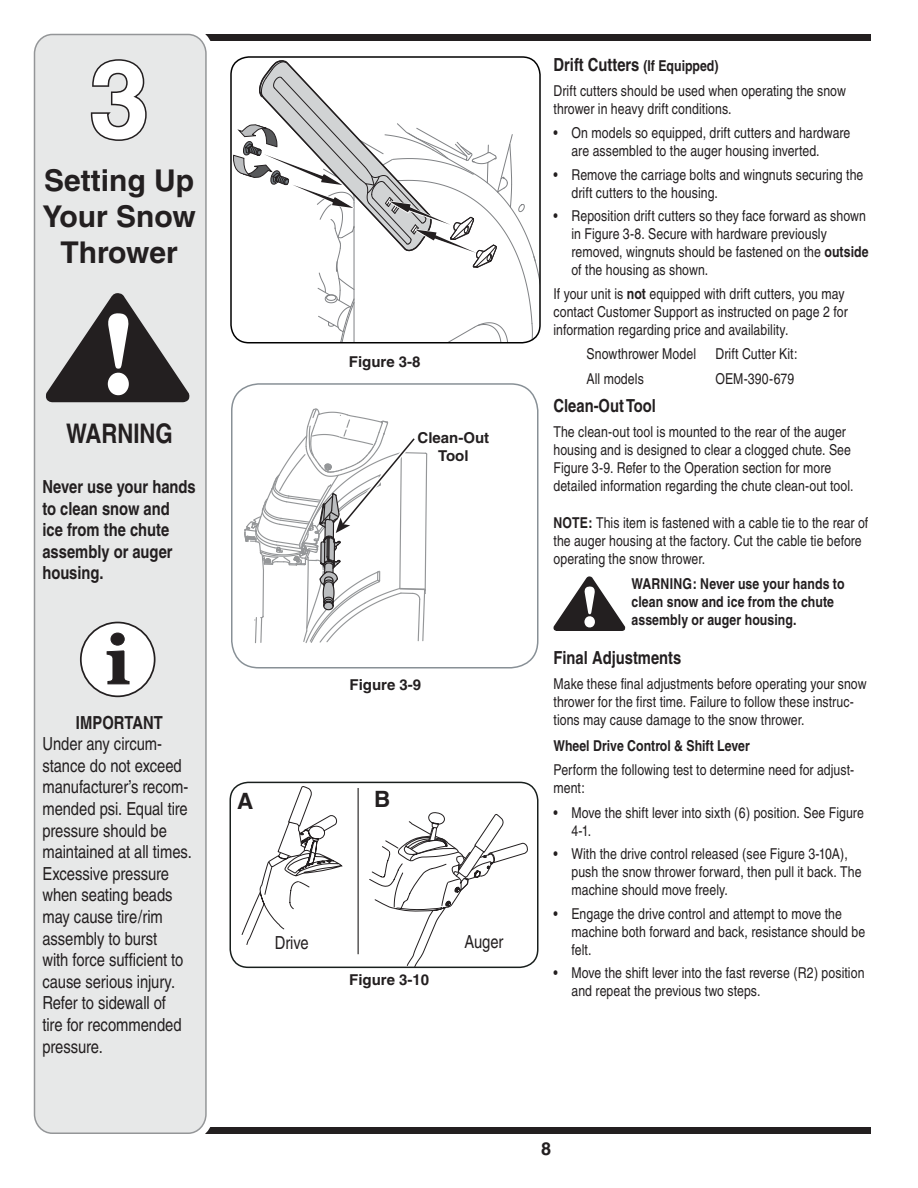
<style>
.page{position:relative;width:918px;height:1188px;background:#fff}
.page>*{position:absolute;margin:0;border:0;box-sizing:border-box;transform-origin:0 0}
.t1{font:700 108px "Helvetica";color:#fff}
.t2{font:700 30px/36px "Helvetica";color:#231f20;text-align:center}
.t3{font:700 condensed 27px "Helvetica";color:#231f20}
.t4{font:700 22.5px "Helvetica";color:#231f20}
.t5{font:condensed 18px/21.6px "Helvetica";letter-spacing:-.005em;color:#231f20}
.t6{font:700 condensed 18px/21.6px "Helvetica";color:#231f20}
.t7{font:700 18px "Helvetica";color:#231f20}
.t8{font:condensed 15px/18px "Helvetica";letter-spacing:.005em;color:#231f20}
.t9{font:700 condensed 15px/18px "Helvetica";letter-spacing:.005em;color:#231f20}
.t10{font:700 15px/18px "Helvetica";color:#231f20;text-align:center}
.s1{font-size:15px}
.s2{font-weight:700}
</style>
<div class="page">
<div style="left:110px;top:34px;width:761px;height:7px;background:#231f20"></div>
<div style="left:110px;top:1127px;width:761px;height:7px;background:#231f20"></div>
<div style="left:27px;top:27px;width:186px;height:1114px;border:15px solid #fff;border-radius:18px"></div>
<div style="left:34px;top:34px;width:172px;height:1099px;background:#e7e8e8;border-radius:18px"></div>
<div style="left:34px;top:34px;width:173px;height:1100px;border:2px solid #949698;border-radius:18px"></div>
<svg style="left:90px;top:59px;width:57px;height:82px"></svg>
<svg style="left:46px;top:293px;width:144px;height:109px"></svg>
<div style="left:81px;top:623px;width:74px;height:73px;background:#fff;border-radius:50%"></div>
<div style="left:80px;top:622px;width:76px;height:75px;border:2px solid #231f20;border-radius:50%"></div>
<svg style="left:107px;top:633px;width:22px;height:51px"></svg>
<svg style="left:244px;top:408px;width:184px;height:236px"></svg>
<div style="left:231px;top:383px;width:307px;height:286px;border:2px solid #889096;border-radius:27px"></div>
<svg style="left:553px;top:576px;width:73px;height:55px"></svg>
<div style="left:230px;top:782px;width:308px;height:186px;border:2px solid #191f1d;border-radius:18px"></div>
<svg style="left:231px;top:58px;width:309px;height:285px"></svg>
<div style="left:230px;top:56px;width:311px;height:287px;border:2px solid #000;border-radius:18px"></div>
<svg style="left:241px;top:785px;width:102px;height:160px"></svg>
<svg style="left:369px;top:812px;width:160px;height:156px"></svg>
<hr style="left:358px;top:788px;width:1px;height:166px;background:#221f1f">
<h1 class="t1" style="left:89px;top:33px;width:62px">3</h1>
<h2 class="t2" style="left:42px;top:162px;width:155px">Setting Up<br>Your Snow<br>Thrower</h2>
<h3 class="t3" style="left:66px;top:417px;width:108px">WARNING</h3>
<p class="t6" style="left:42px;top:476px;width:155px">Never use your hands to clean snow and<br>ice from the chute assembly or auger housing.</p>
<p class="t6" style="left:76px;top:711px;width:88px">IMPORTANT</p>
<p class="t5" style="left:42px;top:733px;width:151px">Under any circum&shy;stance do not exceed manufacturer’s recom&shy;mended psi. Equal tire pressure should be maintained at all times.<br>Excessive pressure when seating beads may cause tire/rim assembly to burst<br>with force sufficient to cause serious injury.<br>Refer to sidewall of<br>tire for recommended pressure.</p>
<p class="t10" style="left:349px;top:352px;width:73px">Figure 3-8</p>
<p class="t10" style="left:418px;top:429px;width:73px">Clean-Out<br>Tool</p>
<p class="t10" style="left:350px;top:676px;width:73px">Figure 3-9</p>
<h3 class="t4" style="left:237px;top:787px;width:18px">A</h3>
<h3 class="t4" style="left:374px;top:786px;width:18px">B</h3>
<p class="t5" style="left:275px;top:932px;width:35px">Drive</p>
<p class="t10" style="left:349px;top:971px;width:82px">Figure 3-10</p>
<p class="t5" style="left:464px;top:931px;width:40px">Auger</p>
<p class="t6" style="left:554px;top:53px;width:167px">Drift Cutters <span class="s1">(If Equipped)</span></p>
<p class="t8" style="left:554px;top:81px;width:294px">Drift cutters should be used when operating the snow thrower in heavy drift conditions.</p>
<p class="t8" style="left:572px;top:124px;width:280px;text-indent:-18px">• On models so equipped, drift cutters and hardware are assembled to the auger housing inverted.</p>
<p class="t8" style="left:572px;top:165px;width:293px;text-indent:-18px">• Remove the carriage bolts and wingnuts securing the drift cutters to the housing.</p>
<p class="t8" style="left:572px;top:207px;width:299px;text-indent:-18px">• Reposition drift cutters so they face forward as shown in Figure 3-8. Secure with hardware previously removed, wingnuts should be fastened on the <span class="s2">outside </span>of the housing as shown.</p>
<p class="t8" style="left:554px;top:284px;width:296px">If your unit is <span class="s2">not</span> equipped with drift cutters, you may contact Customer Support as instructed on page 2 for information regarding price and availability.</p>
<p class="t8" style="left:587px;top:345px;width:111px">Snowthrower Model</p>
<p class="t8" style="left:716px;top:345px;width:84px">Drift Cutter Kit:</p>
<p class="t8" style="left:587px;top:370px;width:59px">All models</p>
<p class="t8" style="left:716px;top:370px;width:80px">OEM-390-679</p>
<p class="t6" style="left:554px;top:395px;width:104px">Clean-Out Tool</p>
<p class="t8" style="left:554px;top:423px;width:301px">The clean-out tool is mounted to the rear of the auger housing and is designed to clear a clogged chute. See Figure 3-9. Refer to the Operation section for more detailed information regarding the chute clean-out tool.</p>
<p class="t8" style="left:554px;top:514px;width:316px"><span class="s2">NOTE:</span> This item is fastened with a cable tie to the rear of the auger housing at the factory. Cut the cable tie before operating the snow thrower.</p>
<p class="t9" style="left:632px;top:574px;width:215px">WARNING: Never use your hands to clean snow and ice from the chute assembly or auger housing.</p>
<p class="t6" style="left:554px;top:647px;width:129px">Final Adjustments</p>
<p class="t8" style="left:554px;top:675px;width:315px">Make these final adjustments before operating your snow thrower for the first time. Failure to follow these instruc&shy;tions may cause damage to the snow thrower.</p>
<p class="t9" style="left:554px;top:736px;width:198px">Wheel Drive Control &amp; Shift Lever</p>
<p class="t8" style="left:554px;top:761px;width:302px">Perform the following test to determine need for adjust&shy;ment:</p>
<p class="t8" style="left:572px;top:804px;width:294px;text-indent:-18px">• Move the shift lever into sixth (6) position. See Figure<br>4-1.</p>
<p class="t8" style="left:572px;top:845px;width:292px;text-indent:-18px">• With the drive control released (see Figure 3-10A), push the snow thrower forward, then pull it back. The machine should move freely.</p>
<p class="t8" style="left:572px;top:905px;width:295px;text-indent:-18px">• Engage the drive control and attempt to move the machine both forward and back, resistance should be felt.</p>
<p class="t8" style="left:572px;top:964px;width:295px;text-indent:-18px">• Move the shift lever into the fast reverse (R2) position and repeat the previous two steps.</p>
<p class="t7" style="left:541px;top:1137px;width:12px">8</p>
</div>
